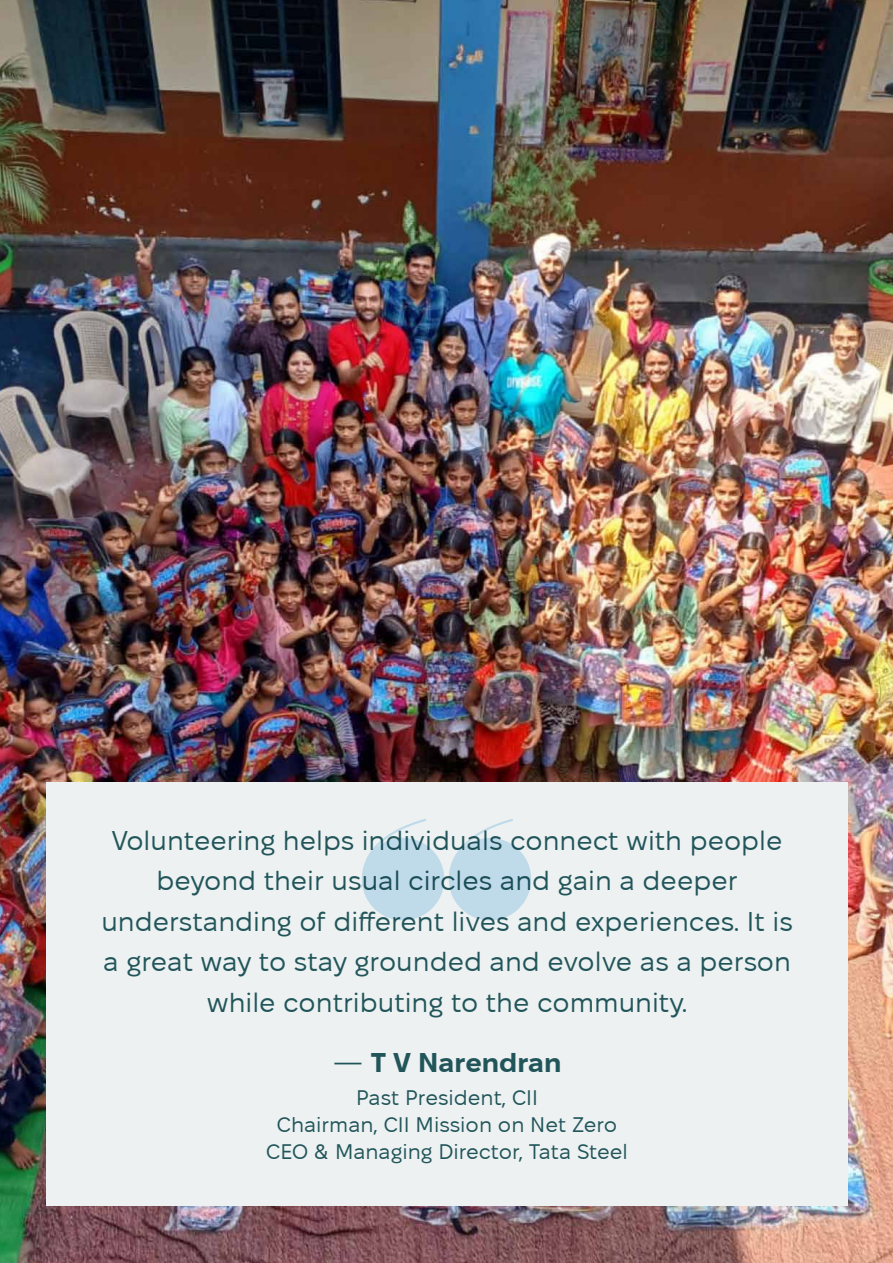
<style>
.page{position:relative;width:893px;height:1263px;background:#fff}
.page>*{position:absolute;margin:0;border:0;box-sizing:border-box;transform-origin:0 0}
.t1{font:27px/40.5px "Fixel Display";color:#215559;text-align:center}
.t2{font:700 27px "Fixel Display";color:#215559}
.t3{font:21px/27px "Fixel Display";color:#215559;text-align:center}
.s1{font-weight:400}
</style>
<div class="page">
<img style="left:0;top:0;width:893px;height:1263px">
<div style="left:46px;top:782px;width:802px;height:423px;background:#edf1f2"></div>
<svg style="left:362px;top:819px;width:169px;height:101px"></svg>
<p class="t1" style="left:101px;top:819px;width:693px">Volunteering helps individuals connect with people beyond their usual circles and gain a deeper understanding of different lives and experiences. It is a great way to stay grounded and evolve as a person while contributing to the community.</p>
<p class="t2" style="left:333px;top:1046px;width:230px"><span class="s1">—</span> T V Narendran</p>
<p class="t3" style="left:266px;top:1083px;width:363px">Past President, CII<br>Chairman, CII Mission on Net Zero<br>CEO &amp; Managing Director, Tata Steel</p>
</div>
